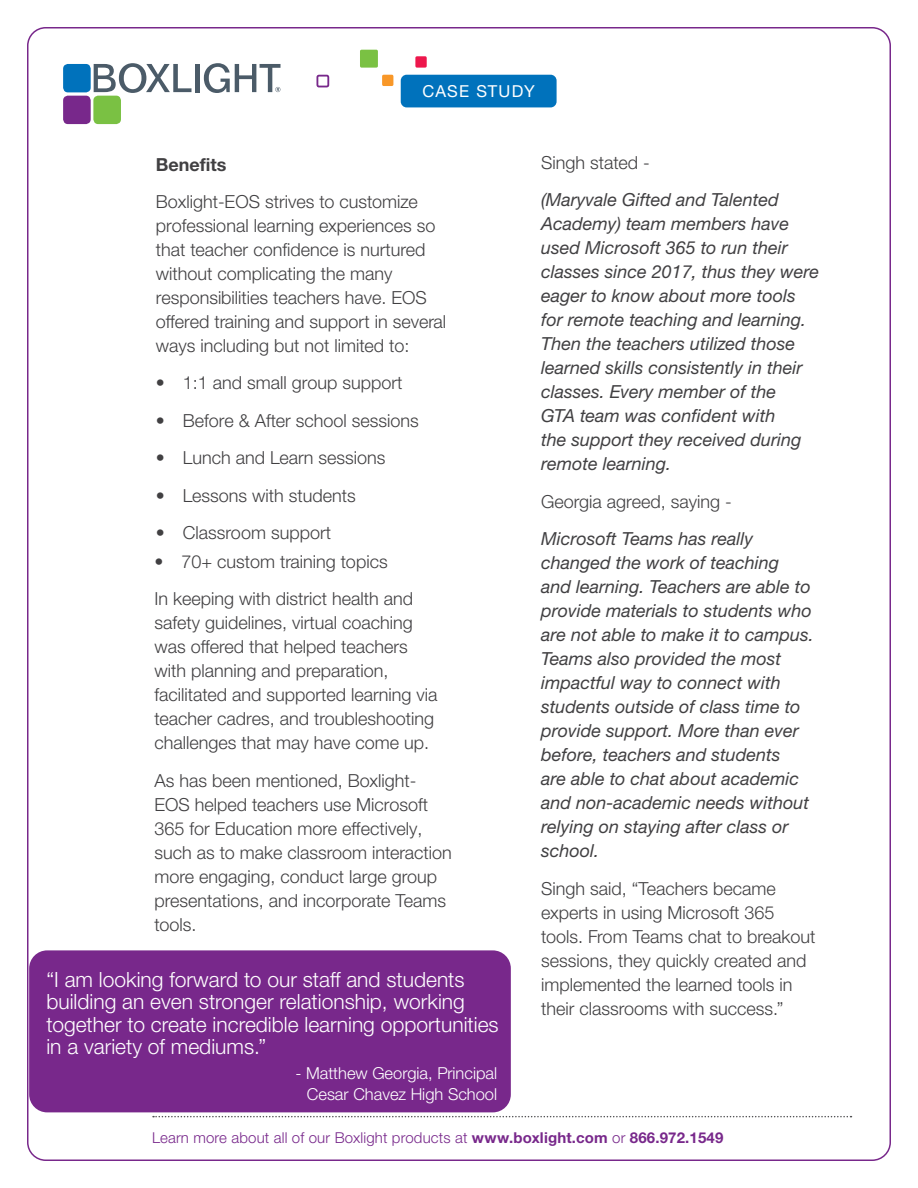
<style>
.page{position:relative;width:918px;height:1188px;background:#fff}
.page>*{position:absolute;margin:0;border:0;box-sizing:border-box;transform-origin:0 0}
.t1{font:300 21px/22.5px "Helvetica Neue LTW1 G";color:#fff}
.t2{font:300 18px/24px "Helvetica Neue LTW1 G";color:#414042}
.t3{font:italic 18px/24px "Helvetica Neue LTW1 G";color:#414042}
.t4{font:700 18px "Helvetica Neue LTW1 G";color:#414042}
.t5{font:300 16.5px/21px "Helvetica Neue LTW1 G";color:#fff;text-align:right}
.t6{font:16.5px "Helvetica Neue LTW1 G";letter-spacing:.075em;color:#fff}
.t7{font:300 15px "Helvetica Neue LTW1 G";letter-spacing:.01em;color:#78288b}
.s1{font-weight:700}
</style>
<div class="page">
<svg style="left:153px;top:1116px;width:699px;height:1px"></svg>
<div style="left:360px;top:50px;width:18px;height:18px;background:#7ac143;border-radius:2px"></div>
<div style="left:382px;top:75px;width:11px;height:11px;background:#f89728;border-radius:2px"></div>
<div style="left:415px;top:56px;width:12px;height:12px;background:#ed174c;border-radius:2px"></div>
<div style="left:316px;top:75px;width:13px;height:12px;border:2px solid #78288b;border-radius:2px"></div>
<div style="left:401px;top:75px;width:156px;height:32px;background:#0072bc;border-radius:6px"></div>
<svg style="left:94px;top:63px;width:97px;height:30px"></svg>
<hr style="left:195px;top:64px;width:4px;height:28px;background:#4b5b68">
<svg style="left:204px;top:63px;width:77px;height:30px"></svg>
<div style="left:63px;top:64px;width:28px;height:28px;background:#0072bc;border-radius:5px"></div>
<div style="left:63px;top:96px;width:28px;height:28px;background:#78288b;border-radius:5px"></div>
<div style="left:93px;top:96px;width:28px;height:28px;background:#7ac143;border-radius:5px"></div>
<div style="left:29px;top:950px;width:482px;height:162px;background:#78288b;border-radius:18px"></div>
<p class="t6" style="left:423px;top:81px;width:114px">CASE STUDY</p>
<p class="t4" style="left:156px;top:153px;width:72px">Benefits</p>
<p class="t2" style="left:156px;top:190px;width:292px">Boxlight-EOS strives to customize professional learning experiences so that teacher confidence is nurtured without complicating the many responsibilities teachers have. EOS offered training and support in several ways including but not limited to:</p>
<p class="t2" style="left:156px;top:371px;width:248px">• 1:1 and small group support</p>
<p class="t2" style="left:156px;top:409px;width:264px">• Before &amp; After school sessions</p>
<p class="t2" style="left:156px;top:446px;width:231px">• Lunch and Learn sessions</p>
<p class="t2" style="left:156px;top:483px;width:201px">• Lessons with students</p>
<p class="t2" style="left:156px;top:521px;width:177px">• Classroom support</p>
<p class="t2" style="left:154px;top:543px;width:260px;line-height:37.5px">• 70+ custom training topics<br>In keeping with district health and</p>
<p class="t2" style="left:154px;top:611px;width:284px">safety guidelines, virtual coaching was offered that helped teachers with planning and preparation, facilitated and supported learning via teacher cadres, and troubleshooting challenges that may have come up.</p>
<p class="t2" style="left:154px;top:768px;width:299px">As has been mentioned, Boxlight-<br>EOS helped teachers use Microsoft<br>365 for Education more effectively, such as to make classroom interaction more engaging, conduct large group presentations, and incorporate Teams tools.</p>
<p class="t1" style="left:46px;top:968px;width:454px">“I am looking forward to our staff and students building an even stronger relationship, working together to create incredible learning opportunities in a variety of mediums.”</p>
<p class="t5" style="left:295px;top:1062px;width:203px">- Matthew Georgia, Principal<br>Cesar Chavez High School</p>
<p class="t2" style="left:541px;top:150px;width:110px">Singh stated -</p>
<p class="t3" style="left:541px;top:188px;width:280px">(Maryvale Gifted and Talented<br>Academy) team members have used Microsoft 365 to run their classes since 2017, thus they were eager to know about more tools for remote teaching and learning.<br>Then the teachers utilized those learned skills consistently in their classes. Every member of the<br>GTA team was confident with<br>the support they received during remote learning.</p>
<p class="t2" style="left:541px;top:489px;width:192px">Georgia agreed, saying -</p>
<p class="t3" style="left:541px;top:527px;width:274px">Microsoft Teams has really changed the work of teaching<br>and learning. Teachers are able to provide materials to students who are not able to make it to campus.<br>Teams also provided the most impactful way to connect with students outside of class time to provide support. More than ever before, teachers and students<br>are able to chat about academic and non-academic needs without relying on staying after class or school.</p>
<p class="t2" style="left:541px;top:876px;width:276px">Singh said, “Teachers became experts in using Microsoft 365 tools. From Teams chat to breakout sessions, they quickly created and implemented the learned tools in their classrooms with success.”</p>
<p class="t7" style="left:152px;top:1128px;width:573px">Learn more about all of our Boxlight products at <span class="s1">www.boxlight.com</span> or <span class="s1">866.972.1549</span></p>
</div>
